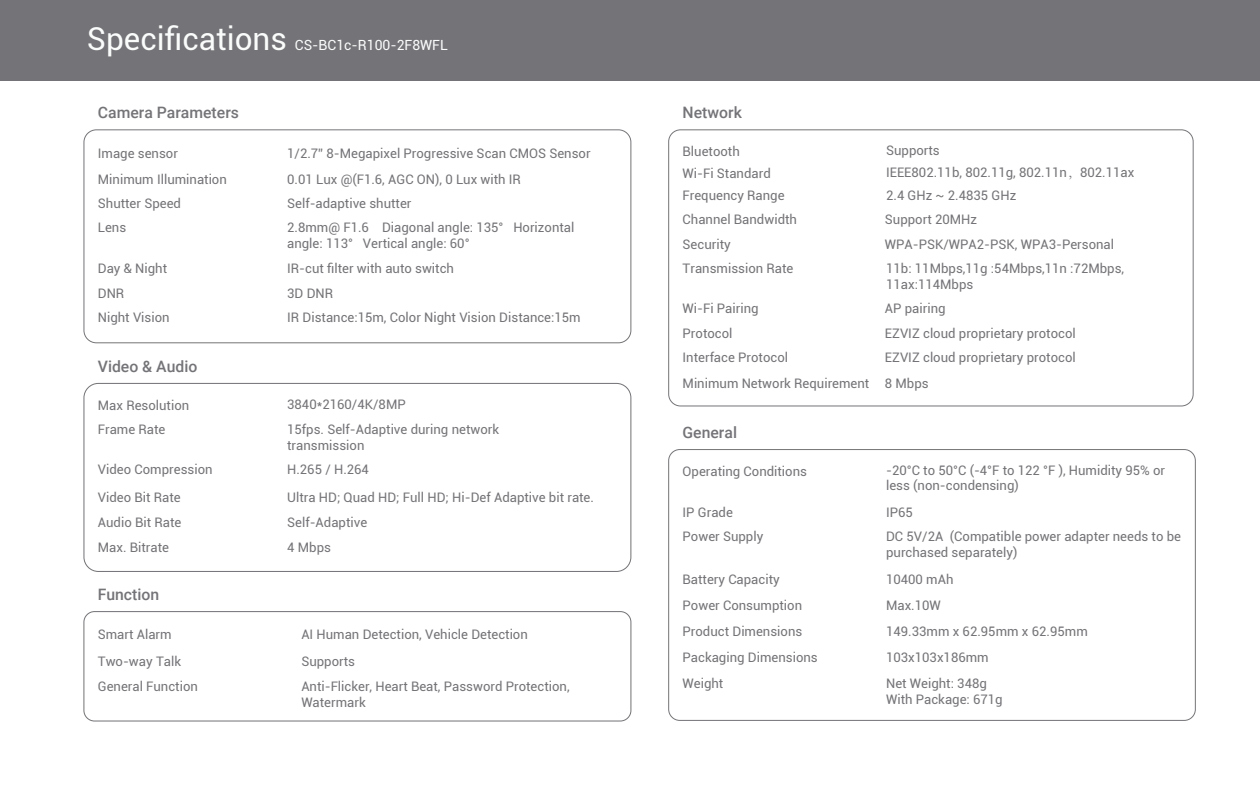
<style>
.page{position:relative;width:1260px;height:788px;background:#fff}
.page>*{position:absolute;margin:0;border:0;box-sizing:border-box;transform-origin:0 0}
.t1{font:31.5px "Roboto";color:#fafcfc}
.t2{font:500 15.75px "Roboto";color:#747377}
.t3{font:14px "Roboto";color:#fafcfc}
.t4{font:13.12px/15.8px "Roboto";color:#747377}
.s1{font-family:"Adobe Song Std";font-weight:300}
</style>
<div class="page">
<div style="left:0;top:0;width:1260px;height:80px;background:#747377"></div>
<div style="left:84px;top:129px;width:547px;height:214px;border:1px solid #747377;border-radius:12px"></div>
<div style="left:668px;top:449px;width:528px;height:271px;border:1px solid #747377;border-radius:11px"></div>
<div style="left:83px;top:611px;width:548px;height:110px;border:1px solid #747377;border-radius:11px"></div>
<div style="left:83px;top:383px;width:548px;height:189px;border:1px solid #747377;border-radius:14px"></div>
<div style="left:668px;top:129px;width:526px;height:277px;border:1px solid #747377;border-radius:12px"></div>
<h1 class="t1" style="left:87px;top:16px;width:202px">Specifications</h1>
<p class="t3" style="left:295px;top:38px;width:154px">CS-BC1c-R100-2F8WFL</p>
<p class="t2" style="left:98px;top:106px;width:143px">Camera Parameters</p>
<p class="t4" style="left:98px;top:146px;width:82px">Image sensor</p>
<p class="t4" style="left:287px;top:146px;width:305px">1/2.7” 8-Megapixel Progressive Scan CMOS Sensor</p>
<p class="t4" style="left:98px;top:172px;width:131px">Minimum Illumination</p>
<p class="t4" style="left:287px;top:172px;width:235px">0.01 Lux @(F1.6, AGC ON), 0 Lux with IR</p>
<p class="t4" style="left:98px;top:196px;width:85px">Shutter Speed</p>
<p class="t4" style="left:287px;top:196px;width:126px">Self-adaptive shutter</p>
<p class="t4" style="left:98px;top:220px;width:30px">Lens</p>
<p class="t4" style="left:287px;top:220px;width:289px">2.8mm@ F1.6 Diagonal angle: 135° Horizontal angle: 113° Vertical angle: 60°</p>
<p class="t4" style="left:98px;top:261px;width:71px">Day &amp; Night</p>
<p class="t4" style="left:287px;top:260px;width:168px">IR-cut filter with auto switch</p>
<p class="t4" style="left:98px;top:286px;width:28px">DNR</p>
<p class="t4" style="left:287px;top:286px;width:48px">3D DNR</p>
<p class="t4" style="left:98px;top:310px;width:73px">Night Vision</p>
<p class="t4" style="left:287px;top:310px;width:295px">IR Distance:15m, Color Night Vision Distance:15m</p>
<p class="t2" style="left:98px;top:360px;width:101px">Video &amp; Audio</p>
<p class="t4" style="left:98px;top:398px;width:93px">Max Resolution</p>
<p class="t4" style="left:287px;top:397px;width:120px">3840*2160/4K/8MP</p>
<p class="t4" style="left:98px;top:422px;width:69px">Frame Rate</p>
<p class="t4" style="left:287px;top:422px;width:213px">15fps. Self-Adaptive during network transmission</p>
<p class="t4" style="left:98px;top:462px;width:116px">Video Compression</p>
<p class="t4" style="left:287px;top:462px;width:83px">H.265 / H.264</p>
<p class="t4" style="left:98px;top:490px;width:84px">Video Bit Rate</p>
<p class="t4" style="left:287px;top:490px;width:308px">Ultra HD; Quad HD; Full HD; Hi-Def Adaptive bit rate.</p>
<p class="t4" style="left:98px;top:515px;width:85px">Audio Bit Rate</p>
<p class="t4" style="left:287px;top:515px;width:82px">Self-Adaptive</p>
<p class="t4" style="left:98px;top:540px;width:73px">Max. Bitrate</p>
<p class="t4" style="left:287px;top:540px;width:45px">4 Mbps</p>
<p class="t2" style="left:98px;top:587px;width:63px">Function</p>
<p class="t4" style="left:98px;top:627px;width:75px">Smart Alarm</p>
<p class="t4" style="left:301px;top:627px;width:228px">AI Human Detection, Vehicle Detection</p>
<p class="t4" style="left:98px;top:654px;width:85px">Two-way Talk</p>
<p class="t4" style="left:301px;top:654px;width:55px">Supports</p>
<p class="t4" style="left:98px;top:679px;width:102px">General Function</p>
<p class="t4" style="left:301px;top:679px;width:270px">Anti-Flicker, Heart Beat, Password Protection,<br>Watermark</p>
<p class="t2" style="left:683px;top:106px;width:61px">Network</p>
<p class="t4" style="left:683px;top:144px;width:59px">Bluetooth</p>
<p class="t4" style="left:886px;top:143px;width:55px">Supports</p>
<p class="t4" style="left:683px;top:166px;width:90px">Wi-Fi Standard</p>
<p class="t4" style="left:886px;top:165px;width:250px">IEEE802.11b, 802.11g, 802.11n<span class="s1">，</span>802.11ax</p>
<p class="t4" style="left:683px;top:188px;width:104px">Frequency Range</p>
<p class="t4" style="left:886px;top:188px;width:132px">2.4 GHz ~ 2.4835 GHz</p>
<p class="t4" style="left:683px;top:212px;width:116px">Channel Bandwidth</p>
<p class="t4" style="left:885px;top:212px;width:94px">Support 20MHz</p>
<p class="t4" style="left:683px;top:237px;width:50px">Security</p>
<p class="t4" style="left:885px;top:237px;width:231px">WPA-PSK/WPA2-PSK, WPA3-Personal</p>
<p class="t4" style="left:683px;top:261px;width:112px">Transmission Rate</p>
<p class="t4" style="left:886px;top:260px;width:240px">11b: 11Mbps,11g :54Mbps,11n :72Mbps,<br>11ax:114Mbps</p>
<p class="t4" style="left:683px;top:302px;width:78px">Wi-Fi Pairing</p>
<p class="t4" style="left:885px;top:302px;width:62px">AP pairing</p>
<p class="t4" style="left:683px;top:326px;width:51px">Protocol</p>
<p class="t4" style="left:885px;top:326px;width:192px">EZVIZ cloud proprietary protocol</p>
<p class="t4" style="left:683px;top:351px;width:107px">Interface Protocol</p>
<p class="t4" style="left:683px;top:346px;width:395px;line-height:25.7px;text-indent:202px">EZVIZ cloud proprietary protocol<br>Minimum Network Requirement 8 Mbps</p>
<p class="t2" style="left:683px;top:425px;width:56px">General</p>
<p class="t4" style="left:683px;top:464px;width:126px">Operating Conditions</p>
<p class="t4" style="left:886px;top:463px;width:281px">-20°C to 50°C (-4°F to 122 °F ), Humidity 95% or less (non-condensing)</p>
<p class="t4" style="left:683px;top:505px;width:52px">IP Grade</p>
<p class="t4" style="left:886px;top:505px;width:28px">IP65</p>
<p class="t4" style="left:683px;top:529px;width:82px">Power Supply</p>
<p class="t4" style="left:886px;top:529px;width:297px">DC 5V/2A (Compatible power adapter needs to be purchased separately)</p>
<p class="t4" style="left:683px;top:570px;width:99px">Battery Capacity</p>
<p class="t4" style="left:886px;top:572px;width:69px">10400 mAh</p>
<p class="t4" style="left:683px;top:598px;width:121px">Power Consumption</p>
<p class="t4" style="left:886px;top:598px;width:56px">Max.10W</p>
<p class="t4" style="left:683px;top:624px;width:121px">Product Dimensions</p>
<p class="t4" style="left:886px;top:624px;width:203px">149.33mm x 62.95mm x 62.95mm</p>
<p class="t4" style="left:683px;top:650px;width:137px">Packaging Dimensions</p>
<p class="t4" style="left:886px;top:650px;width:104px">103x103x186mm</p>
<p class="t4" style="left:683px;top:676px;width:42px">Weight</p>
<p class="t4" style="left:886px;top:676px;width:118px">Net Weight: 348g<br>With Package: 671g</p>
</div>
